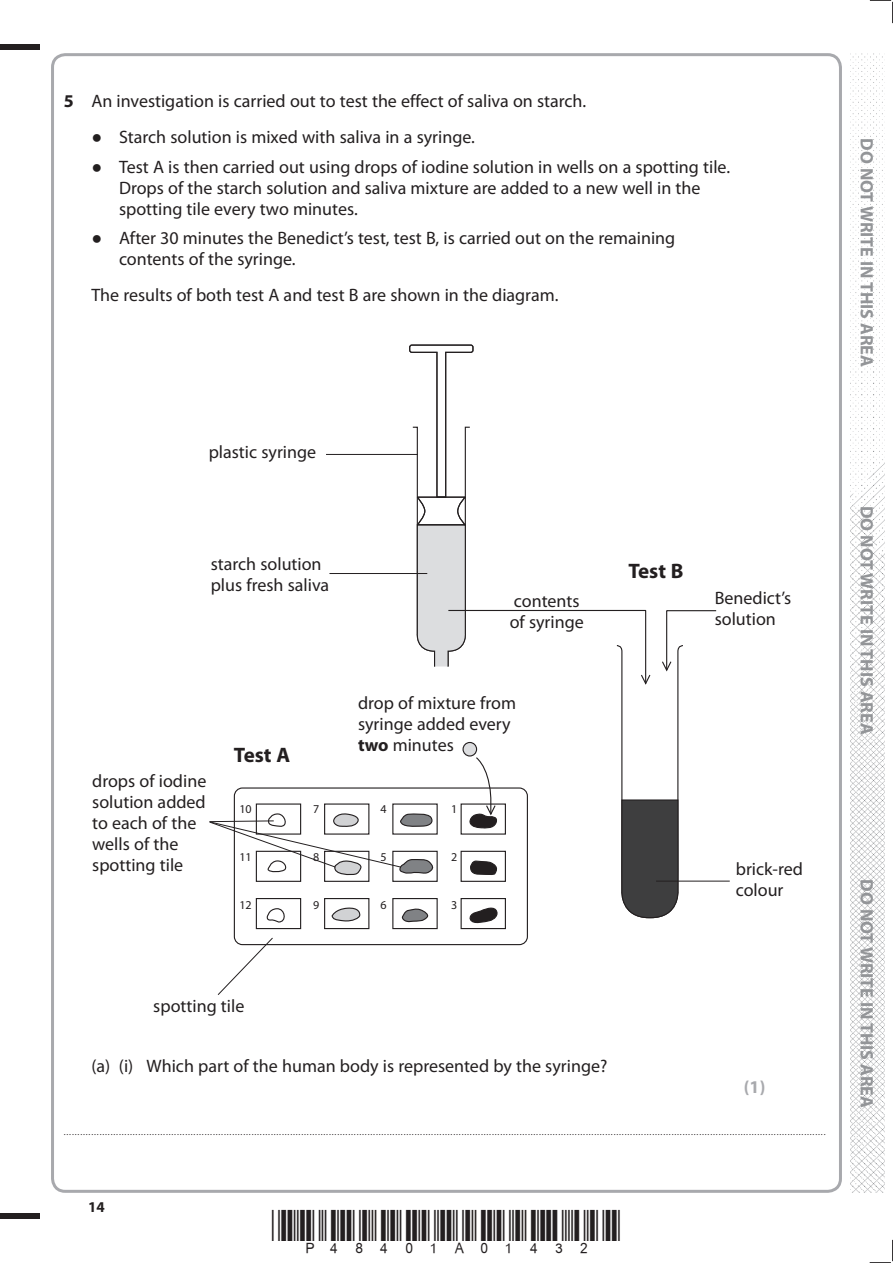
<style>
.page{position:relative;width:893px;height:1263px;background:#fff}
.page>*{position:absolute;margin:0;border:0;box-sizing:border-box;transform-origin:0 0}
.t1{font:700 21px "Myriad Pro";color:#231f20}
.t2{font:18px/21px "Myriad Pro";color:#231f20}
.t3{font:700 18px "Myriad Pro";color:#939598}
.t4{font:700 18px "Myriad Pro";color:#a8a9ad}
.t5{font:700 15px "Myriad Pro";color:#231f20}
.t6{font:12px "Myriad Pro";color:#231f20}
.t7{font:9px "Myriad Pro";color:#231f20}
.s1{font-weight:700}
.s2{font-family:"Arial"}
</style>
<div class="page">
<div style="left:0;top:44px;width:40px;height:5px;background:#231f20"></div>
<div style="left:0;top:1214px;width:40px;height:5px;background:#231f20"></div>
<svg style="left:870px;top:0;width:23px;height:23px"></svg>
<svg style="left:870px;top:1240px;width:23px;height:23px"></svg>
<img style="left:850px;top:53px;width:34px;height:1140px">
<svg style="left:234px;top:925px;width:294px;height:20px"></svg>
<svg style="left:217px;top:937px;width:57px;height:58px"></svg>
<svg style="left:209px;top:344px;width:507px;height:581px"></svg>
<hr style="left:656px;top:881px;width:74px;height:1px;background:#231f20">
<p class="t2" style="left:64px;top:90px;width:524px"><span class="s1">5</span> An investigation is carried out to test the effect of saliva on starch.</p>
<p class="t2" style="left:91px;top:126px;width:385px"><span class="s2">●</span> Starch solution is mixed with saliva in a syringe.</p>
<p class="t2" style="left:119px;top:156px;width:613px;text-indent:-28px"><span class="s2">●</span> Test A is then carried out using drops of iodine solution in wells on a spotting tile.<br>Drops of the starch solution and saliva mixture are added to a new well in the spotting tile every two minutes.</p>
<p class="t2" style="left:119px;top:227px;width:558px;text-indent:-28px"><span class="s2">●</span> After 30 minutes the Benedict’s test, test B, is carried out on the remaining contents of the syringe.</p>
<p class="t2" style="left:91px;top:284px;width:469px">The results of both test A and test B are shown in the diagram.</p>
<p class="t2" style="left:209px;top:441px;width:109px">plastic syringe</p>
<p class="t2" style="left:211px;top:553px;width:120px">starch solution plus fresh saliva</p>
<p class="t1" style="left:234px;top:741px;width:58px">Test A</p>
<p class="t2" style="left:510px;top:590px;width:76px">contents of syringe</p>
<p class="t2" style="left:358px;top:692px;width:159px">drop of mixture from syringe added every <span class="s1">two</span> minutes</p>
<p class="t2" style="left:92px;top:770px;width:116px">drops of iodine solution added to each of the wells of the spotting tile</p>
<p class="t6" style="left:239px;top:801px;width:14px">10</p>
<p class="t6" style="left:313px;top:801px;width:8px">7</p>
<p class="t6" style="left:381px;top:801px;width:8px">4</p>
<p class="t6" style="left:451px;top:801px;width:8px">1</p>
<p class="t6" style="left:239px;top:849px;width:14px">11</p>
<p class="t6" style="left:313px;top:849px;width:8px">8</p>
<p class="t6" style="left:381px;top:849px;width:8px">5</p>
<p class="t6" style="left:451px;top:849px;width:8px">2</p>
<p class="t6" style="left:239px;top:897px;width:14px">12</p>
<p class="t6" style="left:313px;top:897px;width:8px">9</p>
<p class="t6" style="left:381px;top:897px;width:8px">6</p>
<p class="t6" style="left:451px;top:897px;width:8px">3</p>
<p class="t1" style="left:628px;top:557px;width:57px">Test B</p>
<p class="t2" style="left:715px;top:587px;width:78px">Benedict’s solution</p>
<p class="t2" style="left:736px;top:858px;width:69px">brick-red colour</p>
<p class="t2" style="left:153px;top:995px;width:93px">spotting tile</p>
<p class="t2" style="left:91px;top:1055px;width:518px">(a) (i) Which part of the human body is represented by the syringe?</p>
<p class="t4" style="left:744px;top:1075px;width:23px">(1)</p>
<p class="t7" style="left:64px;top:1127px;width:763px">....................................................................................................................................................................................................................................................................................</p>
<p class="t5" style="left:88px;top:1197px;width:18px">14</p>
<p class="t3" style="left:878px;top:138px;width:230px;rotate:90deg">DO NOT WRITE IN THIS AREA</p>
<p class="t3" style="left:878px;top:506px;width:230px;rotate:90deg">DO NOT WRITE IN THIS AREA</p>
<p class="t3" style="left:878px;top:879px;width:230px;rotate:90deg">DO NOT WRITE IN THIS AREA</p>
</div>
